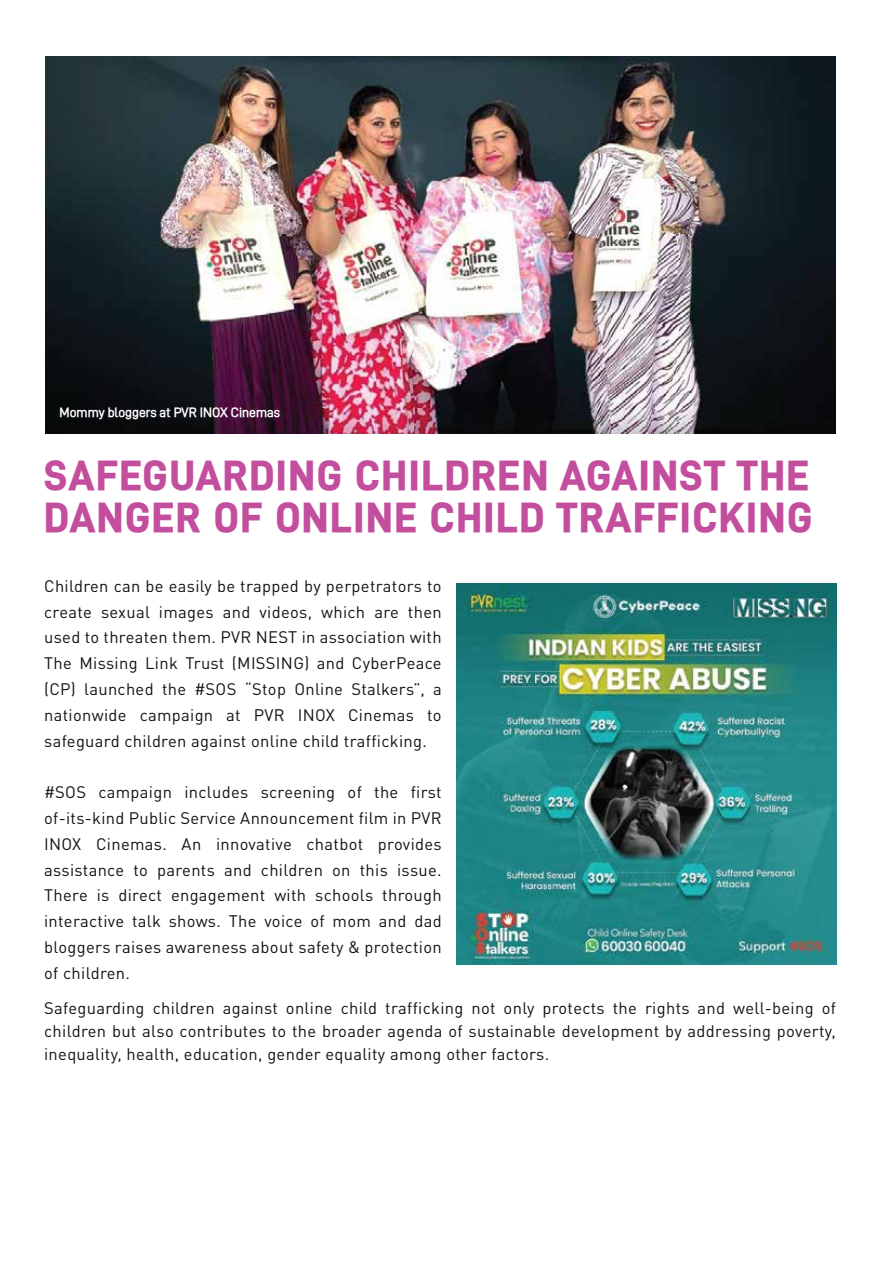
<style>
.page{position:relative;width:893px;height:1263px;background:#fff}
.page>*{position:absolute;margin:0;border:0;box-sizing:border-box;transform-origin:0 0}
.t1{font:42px/42px "D DIN PRO Heavy";letter-spacing:.04em;color:#c24e9d}
.t2{font:16.5px/25.8px "DIN Pro";letter-spacing:.02em;color:#121212;text-align:justify}
.t3{font:700 13.5px "D DIN PRO Semi";color:#fff}
</style>
<div class="page">
<img style="left:46px;top:56px;width:790px;height:377px">
<img style="left:457px;top:584px;width:380px;height:380px">
<p class="t3" style="left:60px;top:404px;width:222px">Mommy bloggers at PVR INOX Cinemas</p>
<h1 class="t1" style="left:44px;top:454px;width:770px">SAFEGUARDING CHILDREN AGAINST THE<br>DANGER OF ONLINE CHILD TRAFFICKING</h1>
<p class="t2" style="left:44px;top:571px;width:399px">Children can be easily be trapped by perpetrators to create sexual images and videos, which are then used to threaten them. PVR NEST in association with The Missing Link Trust (MISSING) and CyberPeace (CP) launched the #SOS “Stop Online Stalkers”, a nationwide campaign at PVR INOX Cinemas to safeguard children against online child trafficking.</p>
<p class="t2" style="left:44px;top:778px;width:399px">#SOS campaign includes screening of the first of-its-kind Public Service Announcement film in PVR INOX Cinemas. An innovative chatbot provides assistance to parents and children on this issue.<br>There is direct engagement with schools through interactive talk shows. The voice of mom and dad bloggers raises awareness about safety &amp; protection of children.</p>
<p class="t2" style="left:44px;top:995px;width:793px;line-height:22.8px">Safeguarding children against online child trafficking not only protects the rights and well-being of children but also contributes to the broader agenda of sustainable development by addressing poverty, inequality, health, education, gender equality among other factors.</p>
</div>
